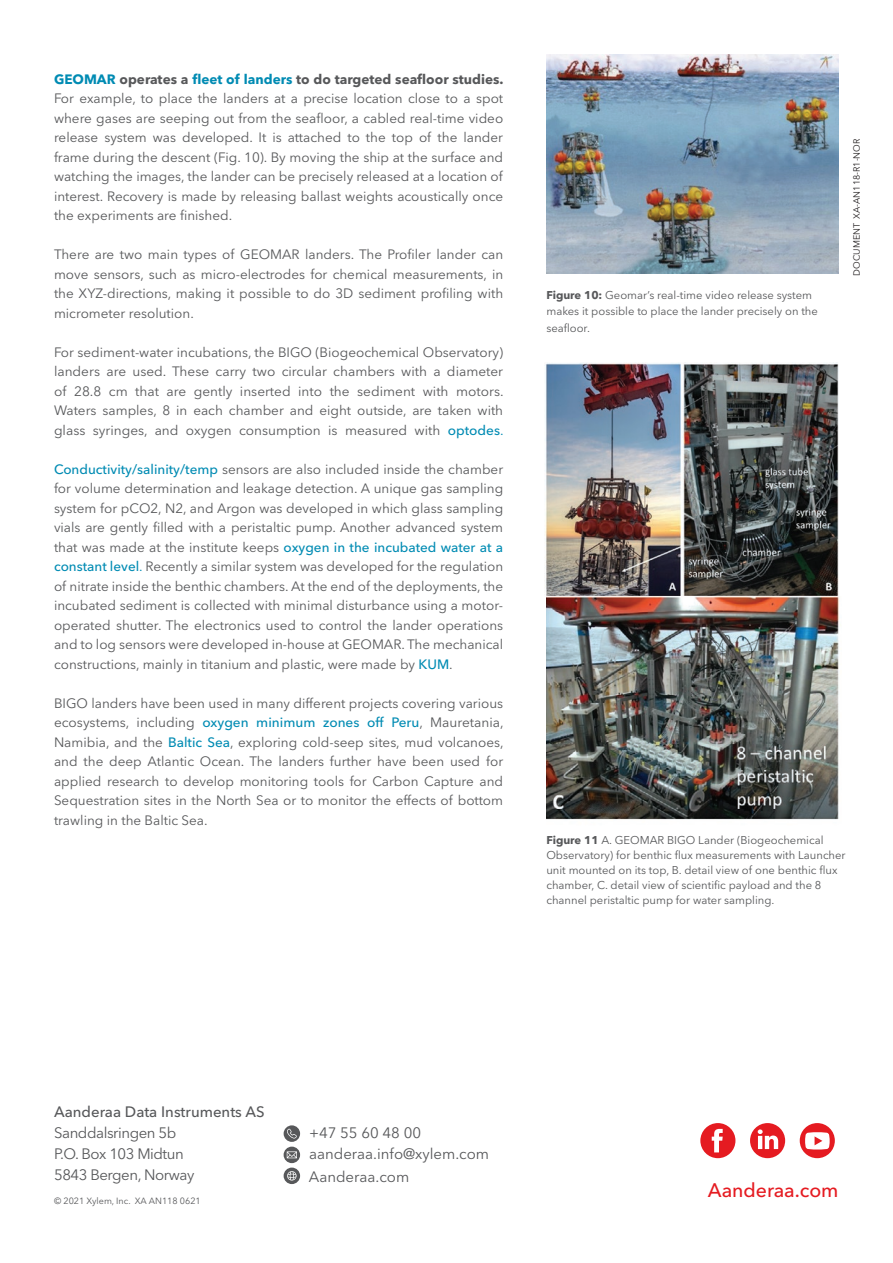
<style>
.page{position:relative;width:893px;height:1263px;background:#fff}
.page>*{position:absolute;margin:0;border:0;box-sizing:border-box;transform-origin:0 0}
.t1{font:500 19.5px "Avenir Next LT Pro";letter-spacing:-.005em;color:#e51b21}
.t2{font:15px/21px "Avenir Next LT Pro";letter-spacing:-.03em;color:#57585a}
.t3{font:15px/21.9px "Avenir Next LT Pro";color:#57585a}
.t4{font:500 15px "Avenir Next LT Pro";color:#57585a}
.t5{font:13.5px/19.5px "Avenir Next LT Pro";color:#57585a;text-align:justify}
.t6{font:11.25px/15px "Avenir Next LT Pro";color:#57585a}
.t7{font:9px "Avenir Next LT Pro";color:#57585a}
.t8{font:9px "Avenir Next LT Pro";color:#231f20}
.s1{font-weight:700;color:#008bb3}
.s2{font-weight:700}
.s3{font-weight:500;color:#008bb3}
.s4{color:#008bb3}
</style>
<div class="page">
<svg style="left:284px;top:1146px;width:16px;height:17px"></svg>
<svg style="left:287px;top:1151px;width:10px;height:7px"></svg>
<svg style="left:284px;top:1167px;width:16px;height:17px"></svg>
<svg style="left:287px;top:1171px;width:10px;height:9px"></svg>
<svg style="left:284px;top:1125px;width:16px;height:17px"></svg>
<svg style="left:287px;top:1129px;width:10px;height:9px"></svg>
<div style="left:700px;top:1123px;width:35px;height:35px;background:#e51b21;border-radius:50%"></div>
<svg style="left:712px;top:1129px;width:11px;height:24px"></svg>
<div style="left:750px;top:1123px;width:35px;height:35px;background:#e51b21;border-radius:50%"></div>
<svg style="left:758px;top:1129px;width:21px;height:21px"></svg>
<div style="left:800px;top:1123px;width:35px;height:35px;background:#e51b21;border-radius:50%"></div>
<svg style="left:805px;top:1132px;width:25px;height:18px"></svg>
<img style="left:546px;top:54px;width:293px;height:219px">
<img style="left:544px;top:362px;width:295px;height:234px">
<img style="left:546px;top:596px;width:293px;height:224px">
<p class="t5" style="left:54px;top:69px;width:451px"><span class="s1">GEOMAR</span> <span class="s2">operates a</span> <span class="s1">fleet of landers</span> <span class="s2">to do targeted seafloor studies.<br></span>For example, to place the landers at a precise location close to a spot where gases are seeping out from the seafloor, a cabled real-time video release system was developed. It is attached to the top of the lander frame during the descent (Fig. 10). By moving the ship at the surface and watching the images, the lander can be precisely released at a location of interest. Recovery is made by releasing ballast weights acoustically once the experiments are finished.</p>
<p class="t5" style="left:54px;top:245px;width:451px">There are two main types of GEOMAR landers. The Profiler lander can move sensors, such as micro-electrodes for chemical measurements, in the XYZ-directions, making it possible to do 3D sediment profiling with micrometer resolution.</p>
<p class="t5" style="left:54px;top:342px;width:451px">For sediment-water incubations, the BIGO (Biogeochemical Observatory) landers are used. These carry two circular chambers with a diameter of 28.8 cm that are gently inserted into the sediment with motors.<br>Waters samples, 8 in each chamber and eight outside, are taken with glass syringes, and oxygen consumption is measured with <span class="s3">optodes</span><span class="s4">.</span></p>
<p class="t5" style="left:54px;top:459px;width:451px"><span class="s3">Conductivity/salinity/temp</span> sensors are also included inside the chamber for volume determination and leakage detection. A unique gas sampling system for pCO2, N2, and Argon was developed in which glass sampling vials are gently filled with a peristaltic pump. Another advanced system that was made at the institute keeps <span class="s3">oxygen in the incubated water at a constant level</span><span class="s4">.</span> Recently a similar system was developed for the regulation of nitrate inside the benthic chambers. At the end of the deployments, the incubated sediment is collected with minimal disturbance using a motor&shy;operated shutter. The electronics used to control the lander operations and to log sensors were developed in-house at GEOMAR. The mechanical constructions, mainly in titanium and plastic, were made by <span class="s3">KUM</span>.</p>
<p class="t5" style="left:54px;top:693px;width:451px">BIGO landers have been used in many different projects covering various ecosystems, including <span class="s3">oxygen minimum zones off Peru</span>, Mauretania, Namibia, and the <span class="s3">Baltic Sea</span>, exploring cold-seep sites, mud volcanoes, and the deep Atlantic Ocean. The landers further have been used for applied research to develop monitoring tools for Carbon Capture and Sequestration sites in the North Sea or to monitor the effects of bottom trawling in the Baltic Sea.</p>
<p class="t6" style="left:546px;top:287px;width:273px;line-height:16.5px"><span class="s2">Figure 10:</span> Geomar’s real-time video release system makes it possible to place the lander precisely on the seafloor.</p>
<p class="t8" style="left:851px;top:276px;width:138px;rotate:-90deg">DOCUMENT XA-AN118-R1-NOR</p>
<p class="t6" style="left:546px;top:833px;width:301px"><span class="s2">Figure 11</span> A. GEOMAR BIGO Lander (Biogeochemical Observatory) for benthic flux measurements with Launcher unit mounted on its top, B. detail view of one benthic flux chamber, C. detail view of scientific payload and the 8 channel peristaltic pump for water sampling.</p>
<p class="t4" style="left:54px;top:1102px;width:212px">Aanderaa Data Instruments AS</p>
<p class="t2" style="left:54px;top:1122px;width:142px">Sanddalsringen 5b<br>P.O. Box 103 Midtun<br>5843 Bergen, Norway</p>
<p class="t7" style="left:54px;top:1196px;width:148px">© 2021 Xylem, Inc. XA AN118 0621</p>
<p class="t3" style="left:309px;top:1121px;width:182px">+47 55 60 48 00 aanderaa.info@xylem.com<br>Aanderaa.com</p>
<h1 class="t1" style="left:708px;top:1178px;width:132px">Aanderaa.com</h1>
</div>
